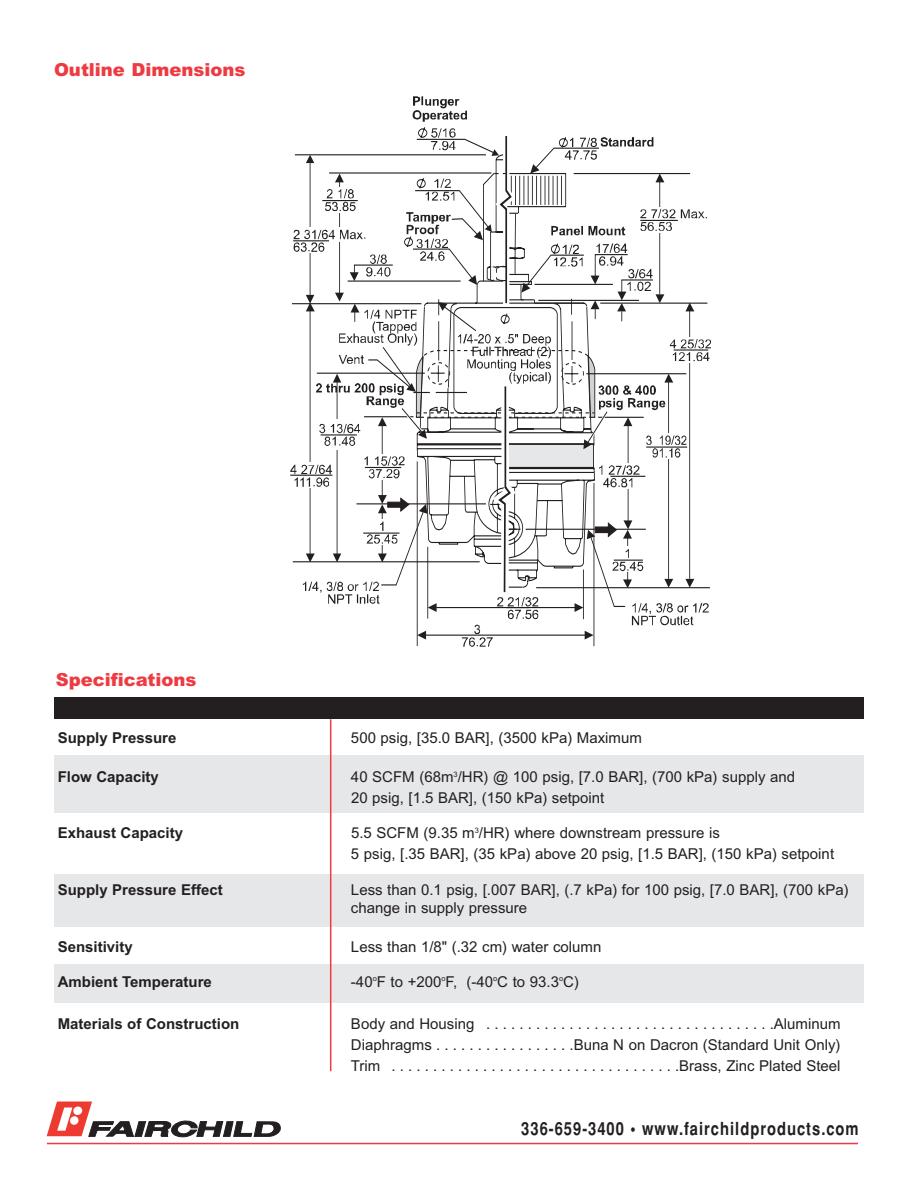
<style>
.page{position:relative;width:918px;height:1188px;background:#fff}
.page>*{position:absolute;margin:0;border:0;box-sizing:border-box;transform-origin:0 0}
.t1{font:700 condensed 18px "Helvetica";letter-spacing:.055em;color:#231f20}
.t2{font:900 18px "Arial";color:#ee3a41}
.t3{font:15px/21px "Arial";color:#231f20}
.t4{font:700 15px "Arial";color:#231f20}
</style>
<div class="page">
<svg style="left:290px;top:96px;width:421px;height:550px"></svg>
<div style="left:54px;top:964px;width:810px;height:38px;background:#e6e7e9"></div>
<div style="left:54px;top:755px;width:810px;height:58px;background:#e6e7e9"></div>
<div style="left:54px;top:874px;width:810px;height:52px;background:#e6e7e9"></div>
<div style="left:54px;top:697px;width:810px;height:22px;background:#231f20"></div>
<hr style="left:330px;top:719px;width:1px;height:352px;background:#ee3a41">
<hr style="left:47px;top:1143px;width:811px;height:1px;background:#ee3a41">
<svg style="left:47px;top:1102px;width:234px;height:36px"></svg>
<p class="t2" style="left:54px;top:63px;width:193px">Outline Dimensions</p>
<p class="t2" style="left:56px;top:673px;width:142px">Specifications</p>
<p class="t4" style="left:58px;top:733px;width:120px">Supply Pressure</p>
<p class="t3" style="left:351px;top:729px;width:292px">500 psig, [35.0 BAR], (3500 kPa) Maximum</p>
<p class="t4" style="left:58px;top:772px;width:103px">Flow Capacity</p>
<p class="t3" style="left:351px;top:768px;width:446px">40 SCFM (68m<sup>3</sup>/HR) @ 100 psig, [7.0 BAR], (700 kPa) supply and<br>20 psig, [1.5 BAR], (150 kPa) setpoint</p>
<p class="t4" style="left:58px;top:828px;width:127px">Exhaust Capacity</p>
<p class="t3" style="left:351px;top:824px;width:485px">5.5 SCFM (9.35 m<sup>3</sup>/HR) where downstream pressure is<br>5 psig, [.35 BAR], (35 kPa) above 20 psig, [1.5 BAR], (150 kPa) setpoint</p>
<p class="t4" style="left:58px;top:884px;width:167px">Supply Pressure Effect</p>
<p class="t3" style="left:351px;top:882px;width:499px;line-height:18px">Less than 0.1 psig, [.007 BAR], (.7 kPa) for 100 psig, [7.0 BAR], (700 kPa) change in supply pressure</p>
<p class="t4" style="left:58px;top:941px;width:77px">Sensitivity</p>
<p class="t3" style="left:351px;top:937px;width:252px">Less than 1/8" (.32 cm) water column</p>
<p class="t4" style="left:58px;top:976px;width:156px">Ambient Temperature</p>
<p class="t3" style="left:351px;top:972px;width:230px">-40<sup>o</sup>F to +200<sup>o</sup>F, (-40<sup>o</sup>C to 93.3<sup>o</sup>C)</p>
<p class="t4" style="left:58px;top:1018px;width:183px">Materials of Construction</p>
<p class="t3" style="left:351px;top:1014px;width:491px;text-align:justify">Body and Housing . . . . . . . . . . . . . . . . . . . . . . . . . . . . . . . . . . .Aluminum Diaphragms . . . . . . . . . . . . . . . . .Buna N on Dacron (Standard Unit Only)<br>Trim . . . . . . . . . . . . . . . . . . . . . . . . . . . . . . . . . . .Brass, Zinc Plated Steel</p>
<p class="t1" style="left:521px;top:1122px;width:339px">336-659-3400 • www.fairchildproducts.com</p>
</div>
